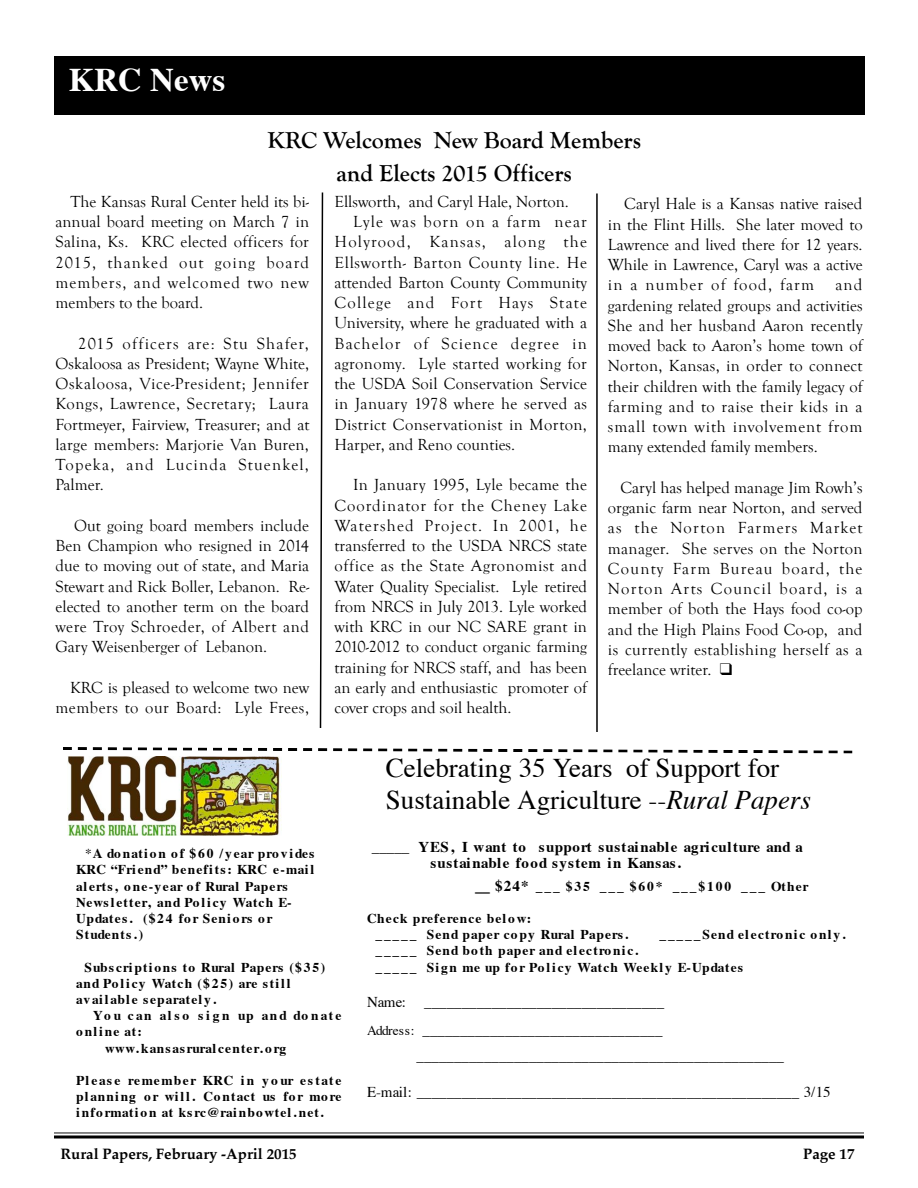
<style>
.page{position:relative;width:918px;height:1188px;background:#fff}
.page>*{position:absolute;margin:0;border:0;box-sizing:border-box;transform-origin:0 0}
.t1{font:700 33px "Times";color:#fff}
.t2{font:27px/32.4px "Times";color:#000}
.t3{font:700 24px/32.5px "Goudy Old Style T";color:#000;text-align:center}
.t4{font:16.5px/20.2px "Goudy Old Style T";letter-spacing:.02em;color:#000;text-align:justify}
.t5{font:16.5px "Goudy Old Style T";letter-spacing:.075em;color:#000}
.t6{font:16.5px "Goudy Old Style T";color:#000}
.t7{font:16.5px "Goudy Old Style T";letter-spacing:.045em;color:#000}
.t8{font:15px/28.5px "Times";color:#000}
.t9{font:700 15px/16.5px "Times";letter-spacing:.04em;color:#000}
.t10{font:700 15px "Palatino";color:#000}
.t11{font:700 13.5px/16.2px "Times";letter-spacing:.085em;color:#000}
.t12{font:700 13.5px "Times";letter-spacing:.11em;color:#000}
.t13{font:700 13.5px "Times";letter-spacing:.15em;color:#000}
.s1{font-style:italic}
.s2{font-weight:400}
.s3{font-family:"Lucida Grande";font-size:15px}
.s4{font-size:15px}
.s5{font-size:13.5px}
</style>
<div class="page">
<hr style="left:54px;top:1132px;width:810px;height:1px;background:#000">
<hr style="left:54px;top:1135px;width:810px;height:3px;background:#000">
<svg style="left:319px;top:192px;width:5px;height:536px"></svg>
<svg style="left:596px;top:193px;width:2px;height:539px"></svg>
<div style="left:54px;top:57px;width:810px;height:58px;background:#000"></div>
<img style="left:68px;top:756px;width:214px;height:79px">
<svg style="left:63px;top:747px;width:790px;height:7px"></svg>
<h1 class="t1" style="left:69px;top:66px;width:158px">KRC News</h1>
<h3 class="t3" style="left:268px;top:124px;width:375px">KRC Welcomes New Board Members and Elects 2015 Officers</h3>
<p class="t4" style="left:55px;top:191px;width:255px;text-indent:15px">The Kansas Rural Center held its bi&shy;annual board meeting on March 7 in Salina, Ks. KRC elected officers for 2015, thanked out going board members, and welcomed two new members to the board.</p>
<p class="t4" style="left:55px;top:333px;width:255px;text-indent:23px">2015 officers are: Stu Shafer, Oskaloosa as President; Wayne White, Oskaloosa, Vice-President; Jennifer Kongs, Lawrence, Secretary; Laura Fortmeyer, Fairview, Treasurer; and at large members: Marjorie Van Buren, Topeka, and Lucinda Stuenkel, Palmer.</p>
<p class="t4" style="left:55px;top:515px;width:255px;text-indent:19px">Out going board members include Ben Champion who resigned in 2014 due to moving out of state, and Maria Stewart and Rick Boller, Lebanon. Re&shy;elected to another term on the board were Troy Schroeder, of Albert and Gary Weisenberger of Lebanon.</p>
<p class="t4" style="left:55px;top:677px;width:255px;text-align:right">KRC is pleased to welcome two new members to our Board: Lyle Frees,</p>
<p class="t6" style="left:334px;top:192px;width:236px">Ellsworth, and Caryl Hale, Norton.</p>
<p class="t5" style="left:353px;top:212px;width:235px">Lyle was born on a farm near</p>
<p class="t5" style="left:334px;top:232px;width:254px">Holyrood, Kansas, along the</p>
<p class="t7" style="left:334px;top:253px;width:254px">Ellsworth- Barton County line. He</p>
<p class="t4" style="left:334px;top:272px;width:254px">attended Barton County Community</p>
<p class="t5" style="left:334px;top:293px;width:254px">College and Fort Hays State</p>
<p class="t6" style="left:334px;top:313px;width:254px">University, where he graduated with a</p>
<p class="t5" style="left:334px;top:334px;width:254px">Bachelor of Science degree in</p>
<p class="t4" style="left:334px;top:353px;width:254px">agronomy. Lyle started working for</p>
<p class="t4" style="left:334px;top:373px;width:254px">the USDA Soil Conservation Service</p>
<p class="t4" style="left:334px;top:394px;width:254px">in January 1978 where he served as</p>
<p class="t4" style="left:334px;top:414px;width:254px">District Conservationist in Morton,</p>
<p class="t6" style="left:334px;top:435px;width:182px">Harper, and Reno counties.</p>
<p class="t4" style="left:334px;top:475px;width:254px;text-indent:19px">In January 1995, Lyle became the Coordinator for the Cheney Lake Watershed Project. In 2001, he transferred to the USDA NRCS state office as the State Agronomist and Water Quality Specialist. Lyle retired from NRCS in July 2013. Lyle worked with KRC in our NC SARE grant in 2010-2012 to conduct organic farming training for NRCS staff, and has been an early and enthusiastic promoter of cover crops and soil health.</p>
<p class="t4" style="left:608px;top:194px;width:256px;text-indent:16px">Caryl Hale is a Kansas native raised in the Flint Hills. She later moved to Lawrence and lived there for 12 years.<br>While in Lawrence, Caryl was a active in a number of food, farm</p>
<p class="t4" style="left:608px;top:275px;width:256px;text-indent:227px">and gardening related groups and activities She and her husband Aaron recently moved back to Aaron’s home town of Norton, Kansas, in order to connect their children with the family legacy of farming and to raise their kids in a small town with involvement from many extended family members.</p>
<p class="t4" style="left:608px;top:477px;width:256px;text-indent:13px">Caryl has helped manage Jim Rowh’s organic farm near Norton, and served as the Norton Farmers Market manager. She serves on the Norton County Farm Bureau board, the Norton Arts Council board, is a member of both the Hays food co-op and the High Plains Food Co-op, and is currently establishing herself as a freelance writer.</p>
<h2 class="t2" style="left:386px;top:754px;width:427px">Celebrating 35 Years of Support for<br>Sustainable Agriculture --<span class="s1">Rural Papers</span></h2>
<p class="t11" style="left:76px;top:847px;width:240px;text-indent:9px"><span class="s2">*</span>A donation of $60 /year provides<br>KRC “Friend” benefits: KRC e-mail alerts, one-year of Rural Papers<br>Newsletter, and Policy Watch E-<br>Updates. ($24 for Seniors or<br>Students.)</p>
<p class="t11" style="left:76px;top:960px;width:251px;text-indent:8px">Subscriptions to Rural Papers ($35) and Policy Watch ($25) are still available separately.</p>
<p class="t13" style="left:93px;top:1010px;width:250px">You can also sign up and donate</p>
<p class="t12" style="left:76px;top:1026px;width:67px">online at:</p>
<p class="t11" style="left:105px;top:1041px;width:182px">www.kansasruralcenter.org</p>
<p class="t11" style="left:76px;top:1074px;width:267px;text-align:justify">Please remember KRC in your estate planning or will. Contact us for more information at ksrc@rainbowtel.net.</p>
<p class="t9" style="left:430px;top:840px;width:374px;text-indent:-58px"><span class="s2">_____</span> YES, I want to support sustainable agriculture and a sustainable food system in Kansas.</p>
<p class="t12" style="left:475px;top:881px;width:335px"><span class="s3">__</span> <span class="s4">$24*</span> ___ $35 ___ $60* ___$100 ___ Other</p>
<p class="t11" style="left:375px;top:911px;width:254px;text-indent:-8px">Check preference below:<br>_____ Send paper copy Rural Papers.</p>
<p class="t11" style="left:659px;top:928px;width:188px">_____Send electronic only.</p>
<p class="t11" style="left:375px;top:944px;width:369px">_____ Send both paper and electronic.<br>_____ Sign me up for Policy Watch Weekly E-Updates</p>
<p class="t8" style="left:367px;top:989px;width:299px">Name: ________________________________<br><span class="s5">Address:</span> ________________________________</p>
<p class="t8" style="left:417px;top:1043px;width:369px">_________________________________________________</p>
<p class="t8" style="left:367px;top:1079px;width:465px">E-mail: ___________________________________________________ 3/15</p>
<p class="t10" style="left:60px;top:1147px;width:238px">Rural Papers, February -April 2015</p>
<p class="t10" style="left:803px;top:1147px;width:53px">Page 17</p>
</div>
